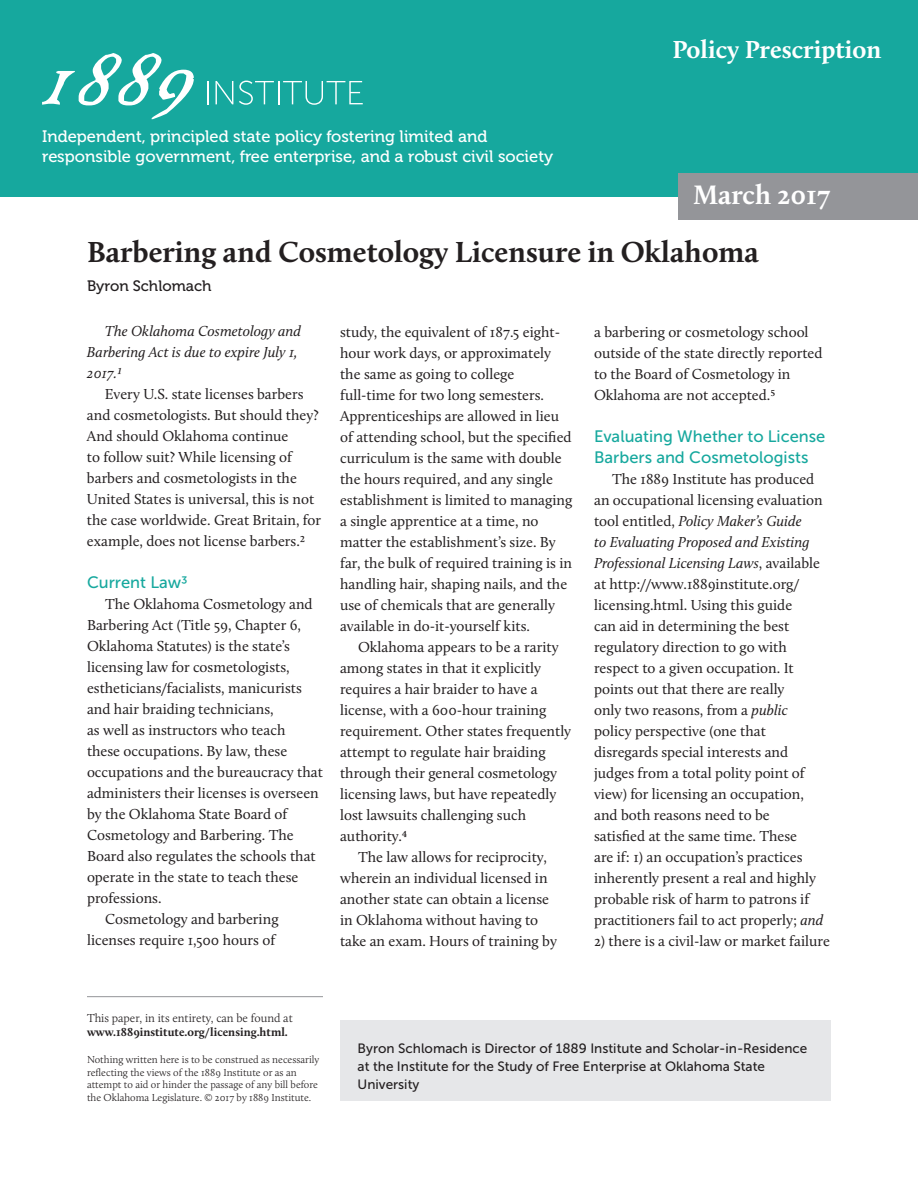
<style>
.page{position:relative;width:918px;height:1188px;background:#fff}
.page>*{position:absolute;margin:0;border:0;box-sizing:border-box;transform-origin:0 0}
.t1{font:700 30px "Calluna";color:#231f20}
.t2{font:700 27.6px "Calluna";color:#fff}
.t3{font:700 25.5px "Calluna";color:#fff}
.t4{font:16.65px/20px "Museo 500";color:#fff}
.t5{font:16.5px/21px "Museo Sans 500";color:#16a89e}
.t6{font:15.15px "Museo 500";color:#231f20}
.t7{font:15px/21px "Calluna";color:#231f20}
.t8{font:italic 15px/21px "Calluna";color:#231f20}
.t9{font:13.5px/18px "Museo Sans 500";color:#231f20}
.t10{font:700 12px "Calluna";color:#231f20}
.t11{font:300 12px "Calluna";color:#231f20}
.t12{font:300 10.5px/12.6px "Calluna";color:#231f20}
.s1{font-style:italic}
</style>
<div class="page">
<div style="left:0;top:0;width:918px;height:196px;background:#16a89e"></div>
<div style="left:678px;top:173px;width:240px;height:46px;background:#949599"></div>
<svg style="left:42px;top:53px;width:152px;height:66px"></svg>
<svg style="left:207px;top:81px;width:1px;height:23px"></svg>
<svg style="left:216px;top:81px;width:17px;height:23px"></svg>
<svg style="left:239px;top:81px;width:124px;height:24px"></svg>
<div style="left:341px;top:1021px;width:490px;height:80px;background:#e6e7e9"></div>
<hr style="left:87px;top:996px;width:236px;height:1px;background:#939598">
<p class="t4" style="left:42px;top:127px;width:513px">Independent, principled state policy fostering limited and responsible government, free enterprise, and a robust civil society</p>
<h3 class="t3" style="left:672px;top:34px;width:210px">Policy Prescription</h3>
<h2 class="t2" style="left:693px;top:178px;width:139px">March 2017</h2>
<h1 class="t1" style="left:87px;top:233px;width:673px">Barbering and Cosmetology Licensure in Oklahoma</h1>
<p class="t6" style="left:87px;top:277px;width:126px">Byron Schlomach</p>
<p class="t8" style="left:87px;top:321px;width:216px;text-indent:18px">The Oklahoma Cosmetology and<br>Barbering Act is due to expire July 1,<br>2017.1</p>
<p class="t7" style="left:87px;top:384px;width:236px;text-indent:18px">Every U.S. state licenses barbers and cosmetologists. But should they?<br>And should Oklahoma continue<br>to follow suit? While licensing of barbers and cosmetologists in the United States is universal, this is not the case worldwide. Great Britain, for example, does not license barbers.2</p>
<p class="t5" style="left:87px;top:572px;width:102px">Current Law3</p>
<p class="t7" style="left:105px;top:594px;width:209px">The Oklahoma Cosmetology and</p>
<p class="t7" style="left:87px;top:615px;width:215px">Barbering Act (Title 59, Chapter 6,</p>
<p class="t7" style="left:87px;top:636px;width:205px">Oklahoma Statutes) is the state’s</p>
<p class="t7" style="left:87px;top:657px;width:204px">licensing law for cosmetologists,</p>
<p class="t7" style="left:87px;top:678px;width:216px">estheticians/facialists, manicurists</p>
<p class="t7" style="left:87px;top:699px;width:188px">and hair braiding technicians,</p>
<p class="t7" style="left:87px;top:720px;width:200px">as well as instructors who teach</p>
<p class="t7" style="left:87px;top:741px;width:202px">these occupations. By law, these</p>
<p class="t7" style="left:87px;top:762px;width:237px">occupations and the bureaucracy that</p>
<p class="t7" style="left:87px;top:783px;width:233px">administers their licenses is overseen</p>
<p class="t7" style="left:87px;top:804px;width:202px">by the Oklahoma State Board of</p>
<p class="t7" style="left:87px;top:825px;width:208px">Cosmetology and Barbering. The</p>
<p class="t7" style="left:87px;top:846px;width:230px">Board also regulates the schools that</p>
<p class="t7" style="left:87px;top:867px;width:213px">operate in the state to teach these</p>
<p class="t7" style="left:87px;top:888px;width:76px">professions.</p>
<p class="t7" style="left:105px;top:909px;width:175px">Cosmetology and barbering</p>
<p class="t7" style="left:87px;top:930px;width:190px">licenses require 1,500 hours of</p>
<p class="t7" style="left:340px;top:321px;width:234px">study, the equivalent of 187.5 eight&shy;hour work days, or approximately the same as going to college full-time for two long semesters.<br>Apprenticeships are allowed in lieu of attending school, but the specified curriculum is the same with double the hours required, and any single establishment is limited to managing a single apprentice at a time, no matter the establishment’s size. By far, the bulk of required training is in handling hair, shaping nails, and the use of chemicals that are generally available in do-it-yourself kits.</p>
<p class="t7" style="left:358px;top:636px;width:202px">Oklahoma appears to be a rarity</p>
<p class="t7" style="left:340px;top:657px;width:203px">among states in that it explicitly</p>
<p class="t7" style="left:340px;top:678px;width:199px">requires a hair braider to have a</p>
<p class="t7" style="left:340px;top:699px;width:208px">license, with a 600-hour training</p>
<p class="t7" style="left:340px;top:720px;width:233px">requirement. Other states frequently</p>
<p class="t7" style="left:340px;top:741px;width:207px">attempt to regulate hair braiding</p>
<p class="t7" style="left:340px;top:762px;width:219px">through their general cosmetology</p>
<p class="t7" style="left:340px;top:783px;width:218px">licensing laws, but have repeatedly</p>
<p class="t7" style="left:340px;top:804px;width:187px">lost lawsuits challenging such</p>
<p class="t7" style="left:340px;top:825px;width:69px">authority.4</p>
<p class="t7" style="left:358px;top:846px;width:190px">The law allows for reciprocity,</p>
<p class="t7" style="left:340px;top:867px;width:209px">wherein an individual licensed in</p>
<p class="t7" style="left:340px;top:888px;width:210px">another state can obtain a license</p>
<p class="t7" style="left:340px;top:909px;width:200px">in Oklahoma without having to</p>
<p class="t7" style="left:340px;top:930px;width:218px">take an exam. Hours of training by</p>
<p class="t7" style="left:594px;top:321px;width:230px">a barbering or cosmetology school outside of the state directly reported to the Board of Cosmetology in<br>Oklahoma are not accepted.5</p>
<p class="t5" style="left:594px;top:426px;width:233px">Evaluating Whether to License<br>Barbers and Cosmetologists</p>
<p class="t7" style="left:594px;top:468px;width:231px;text-indent:18px">The 1889 Institute has produced an occupational licensing evaluation tool entitled, <span class="s1">Policy Maker’s Guide<br>to Evaluating Proposed and Existing Professional Licensing Laws</span>, available at http://www.1889institute.org/ licensing.html. Using this guide<br>can aid in determining the best regulatory direction to go with respect to a given occupation. It points out that there are really<br>only two reasons, from a <span class="s1">public </span>policy perspective (one that disregards special interests and judges from a total polity point of view) for licensing an occupation, and both reasons need to be satisfied at the same time. These<br>are if: 1) an occupation’s practices inherently present a real and highly probable risk of harm to patrons if practitioners fail to act properly; <span class="s1">and</span></p>
<p class="t7" style="left:594px;top:930px;width:237px">2) there is a civil-law or market failure</p>
<p class="t11" style="left:87px;top:1011px;width:207px">This paper, in its entirety, can be found at</p>
<p class="t10" style="left:87px;top:1025px;width:202px">www.1889institute.org/licensing.html.</p>
<p class="t12" style="left:87px;top:1053px;width:234px">Nothing written here is to be construed as necessarily reflecting the views of the 1889 Institute or as an attempt to aid or hinder the passage of any bill before the Oklahoma Legislature. © 2017 by 1889 Institute.</p>
<p class="t9" style="left:358px;top:1039px;width:451px">Byron Schlomach is Director of 1889 Institute and Scholar-in-Residence at the Institute for the Study of Free Enterprise at Oklahoma State<br>University</p>
</div>
